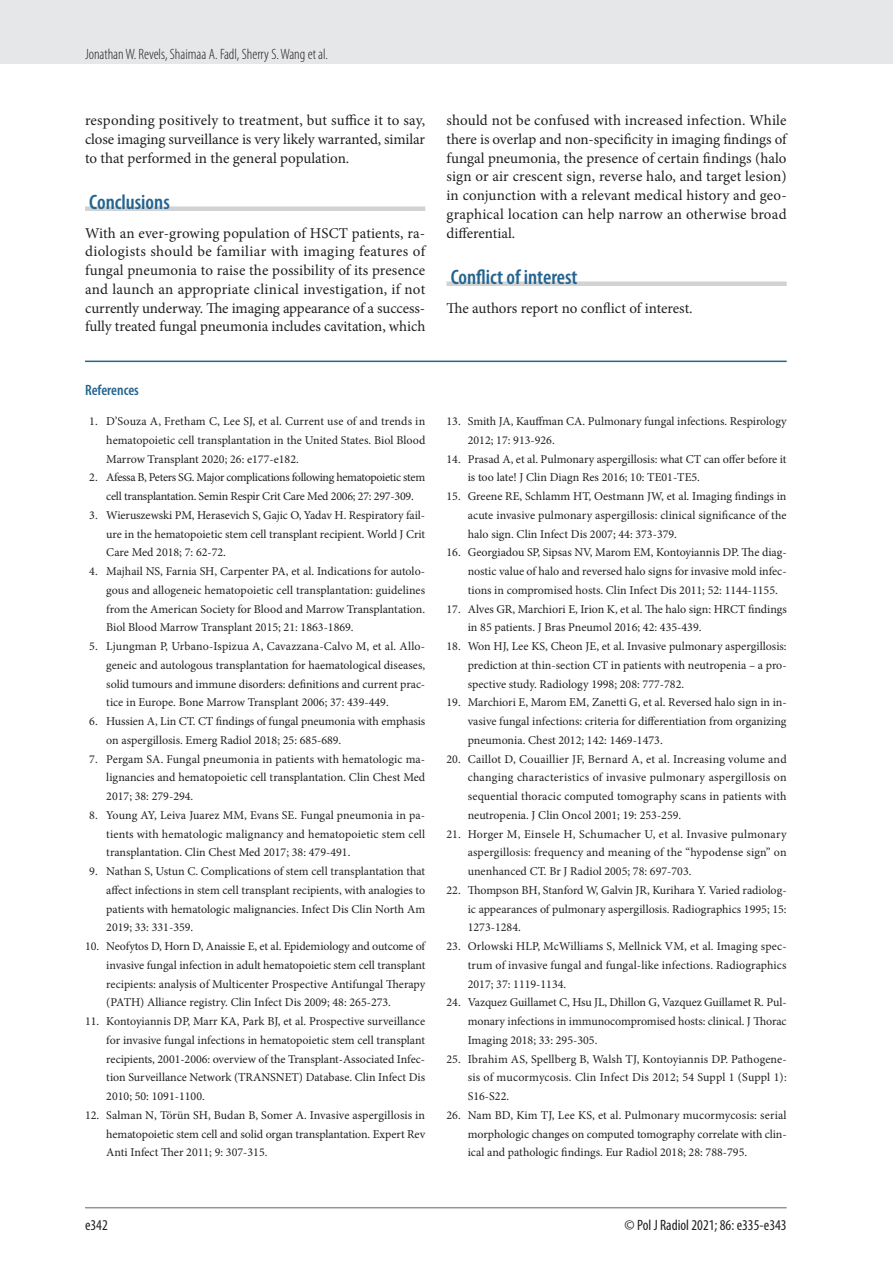
<style>
.page{position:relative;width:893px;height:1263px;background:#fff}
.page>*{position:absolute;margin:0;border:0;box-sizing:border-box;transform-origin:0 0}
.srodtytul_1{font:600 condensed 21px "Myriad Pro";color:#24648f}
.tekst_bez_wciecia{font:15px/18.8px "Minion Pro";color:#231f20;text-align:justify}
.tekst{font:15px/18.8px "Minion Pro";letter-spacing:-.005em;color:#231f20;text-align:justify}
.t1{font:300 condensed 15px "Myriad Pro";color:#231f20}
.t2{font:condensed 15px "Myriad Pro";color:#231f20}
.Pism{font:600 condensed 15px "Myriad Pro";color:#24648f}
.pismiennictwo_10{font:12px/18.8px "Minion Pro";color:#231f20;text-align:justify}
.pismiennictwo_10-2{font:12px/18.8px "Minion Pro";letter-spacing:-.025em;color:#231f20;text-align:center}
</style>
<div class="page">
<div style="left:0;top:0;width:893px;height:64px;background:#e6e7e9"></div>
<hr style="left:85px;top:1207px;width:702px;height:1px;background:#939598">
<div style="left:85px;top:206px;width:340px;height:5px;background:#d1d2d4"></div>
<div style="left:446px;top:281px;width:341px;height:5px;background:#d1d2d4"></div>
<hr style="left:85px;top:361px;width:702px;height:1px;background:#24648f">
<p class="t1" style="left:85px;top:45px;width:245px">Jonathan W. Revels, Shaimaa A. Fadl, Sherry S. Wang et al.</p>
<p class="tekst" style="left:85px;top:111px;width:342px">responding positively to treatment, but suffice it to say, close imaging surveillance is very likely warranted, similar to that performed in the general population.</p>
<p class="srodtytul_1" style="left:89px;top:189px;width:82px">Conclusions</p>
<p class="tekst_bez_wciecia" style="left:85px;top:223px;width:342px">With an ever-growing population of HSCT patients, ra&shy;diologists should be familiar with imaging features of fungal pneumonia to raise the possibility of its presence and launch an appropriate clinical investigation, if not currently underway. The imaging appearance of a success&shy;fully treated fungal pneumonia includes cavitation, which</p>
<p class="Pism" style="left:85px;top:381px;width:55px">References</p>
<p class="pismiennictwo_10" style="left:106px;top:412px;width:321px;text-indent:-17px">1. D’Souza A, Fretham C, Lee SJ, et al. Current use of and trends in hematopoietic cell transplantation in the United States. Biol Blood Marrow Transplant 2020; 26: e177-e182.</p>
<p class="pismiennictwo_10-2" style="left:89px;top:468px;width:337px">2. Afessa B, Peters SG. Major complications following hematopoietic stem cell transplantation. Semin Respir Crit Care Med 2006; 27: 297-309.</p>
<p class="pismiennictwo_10" style="left:106px;top:506px;width:320px;text-indent:-17px">3. Wieruszewski PM, Herasevich S, Gajic O, Yadav H. Respiratory fail&shy;ure in the hematopoietic stem cell transplant recipient. World J Crit Care Med 2018; 7: 62-72.</p>
<p class="pismiennictwo_10" style="left:106px;top:562px;width:320px;text-indent:-17px">4. Majhail NS, Farnia SH, Carpenter PA, et al. Indications for autolo&shy;gous and allogeneic hematopoietic cell transplantation: guidelines from the American Society for Blood and Marrow Transplantation.<br>Biol Blood Marrow Transplant 2015; 21: 1863-1869.</p>
<p class="pismiennictwo_10" style="left:106px;top:637px;width:320px;text-indent:-17px">5. Ljungman P, Urbano-Ispizua A, Cavazzana-Calvo M, et al. Allo&shy;geneic and autologous transplantation for haematological diseases, solid tumours and immune disorders: definitions and current prac&shy;tice in Europe. Bone Marrow Transplant 2006; 37: 439-449.</p>
<p class="pismiennictwo_10" style="left:106px;top:712px;width:321px;text-indent:-17px">6. Hussien A, Lin CT. CT findings of fungal pneumonia with emphasis on aspergillosis. Emerg Radiol 2018; 25: 685-689.</p>
<p class="pismiennictwo_10" style="left:106px;top:749px;width:320px;text-indent:-17px">7. Pergam SA. Fungal pneumonia in patients with hematologic ma&shy;lignancies and hematopoietic cell transplantation. Clin Chest Med 2017; 38: 279-294.</p>
<p class="pismiennictwo_10" style="left:106px;top:806px;width:320px;text-indent:-17px">8. Young AY, Leiva Juarez MM, Evans SE. Fungal pneumonia in pa&shy;tients with hematologic malignancy and hematopoietic stem cell transplantation. Clin Chest Med 2017; 38: 479-491.</p>
<p class="pismiennictwo_10" style="left:106px;top:862px;width:320px;text-indent:-17px">9. Nathan S, Ustun C. Complications of stem cell transplantation that affect infections in stem cell transplant recipients, with analogies to patients with hematologic malignancies. Infect Dis Clin North Am 2019; 33: 331-359.</p>
<p class="pismiennictwo_10" style="left:106px;top:937px;width:321px;text-indent:-21px">10. Neofytos D, Horn D, Anaissie E, et al. Epidemiology and outcome of invasive fungal infection in adult hematopoietic stem cell transplant recipients: analysis of Multicenter Prospective Antifungal Therapy (PATH) Alliance registry. Clin Infect Dis 2009; 48: 265-273.</p>
<p class="pismiennictwo_10" style="left:106px;top:1012px;width:320px;text-indent:-21px">11. Kontoyiannis DP, Marr KA, Park BJ, et al. Prospective surveillance for invasive fungal infections in hematopoietic stem cell transplant recipients, 2001-2006: overview of the Transplant-Associated Infec&shy;tion Surveillance Network (TRANSNET) Database. Clin Infect Dis 2010; 50: 1091-1100.</p>
<p class="pismiennictwo_10" style="left:106px;top:1106px;width:320px;text-indent:-21px">12. Salman N, Törün SH, Budan B, Somer A. Invasive aspergillosis in hematopoietic stem cell and solid organ transplantation. Expert Rev Anti Infect Ther 2011; 9: 307-315.</p>
<p class="tekst_bez_wciecia" style="left:446px;top:111px;width:342px">should not be confused with increased infection. While there is overlap and non-specificity in imaging findings of fungal pneumonia, the presence of certain findings (halo sign or air crescent sign, reverse halo, and target lesion) in conjunction with a relevant medical history and geo&shy;graphical location can help narrow an otherwise broad differential.</p>
<p class="srodtytul_1" style="left:451px;top:264px;width:128px">Conflict of interest</p>
<p class="tekst_bez_wciecia" style="left:446px;top:298px;width:248px">The authors report no conflict of interest.</p>
<p class="pismiennictwo_10" style="left:468px;top:412px;width:321px;text-indent:-21px">13. Smith JA, Kauffman CA. Pulmonary fungal infections. Respirology<br>2012; 17: 913-926.</p>
<p class="pismiennictwo_10" style="left:468px;top:449px;width:320px;text-indent:-21px">14. Prasad A, et al. Pulmonary aspergillosis: what CT can offer before it is too late! J Clin Diagn Res 2016; 10: TE01-TE5.</p>
<p class="pismiennictwo_10" style="left:468px;top:487px;width:320px;text-indent:-21px">15. Greene RE, Schlamm HT, Oestmann JW, et al. Imaging findings in acute invasive pulmonary aspergillosis: clinical significance of the halo sign. Clin Infect Dis 2007; 44: 373-379.</p>
<p class="pismiennictwo_10" style="left:468px;top:543px;width:320px;text-indent:-21px">16. Georgiadou SP, Sipsas NV, Marom EM, Kontoyiannis DP. The diag&shy;nostic value of halo and reversed halo signs for invasive mold infec&shy;tions in compromised hosts. Clin Infect Dis 2011; 52: 1144-1155.</p>
<p class="pismiennictwo_10" style="left:468px;top:599px;width:321px;text-indent:-21px">17. Alves GR, Marchiori E, Irion K, et al. The halo sign: HRCT findings in 85 patients. J Bras Pneumol 2016; 42: 435-439.</p>
<p class="pismiennictwo_10" style="left:468px;top:637px;width:320px;text-indent:-21px">18. Won HJ, Lee KS, Cheon JE, et al. Invasive pulmonary aspergillosis: prediction at thin-section CT in patients with neutropenia – a pro&shy;spective study. Radiology 1998; 208: 777-782.</p>
<p class="pismiennictwo_10" style="left:468px;top:693px;width:320px;text-indent:-21px">19. Marchiori E, Marom EM, Zanetti G, et al. Reversed halo sign in in&shy;vasive fungal infections: criteria for differentiation from organizing pneumonia. Chest 2012; 142: 1469-1473.</p>
<p class="pismiennictwo_10" style="left:468px;top:749px;width:320px;text-indent:-21px">20. Caillot D, Couaillier JF, Bernard A, et al. Increasing volume and changing characteristics of invasive pulmonary aspergillosis on sequential thoracic computed tomography scans in patients with neutropenia. J Clin Oncol 2001; 19: 253-259.</p>
<p class="pismiennictwo_10" style="left:468px;top:824px;width:320px;text-indent:-21px">21. Horger M, Einsele H, Schumacher U, et al. Invasive pulmonary aspergillosis: frequency and meaning of the “hypodense sign” on unenhanced CT. Br J Radiol 2005; 78: 697-703.</p>
<p class="pismiennictwo_10" style="left:468px;top:881px;width:320px;text-indent:-21px">22. Thompson BH, Stanford W, Galvin JR, Kurihara Y. Varied radiolog&shy;ic appearances of pulmonary aspergillosis. Radiographics 1995; 15:<br>1273-1284.</p>
<p class="pismiennictwo_10" style="left:468px;top:937px;width:320px;text-indent:-21px">23. Orlowski HLP, McWilliams S, Mellnick VM, et al. Imaging spec&shy;trum of invasive fungal and fungal-like infections. Radiographics 2017; 37: 1119-1134.</p>
<p class="pismiennictwo_10" style="left:468px;top:993px;width:320px;text-indent:-21px">24. Vazquez Guillamet C, Hsu JL, Dhillon G, Vazquez Guillamet R. Pul&shy;monary infections in immunocompromised hosts: clinical. J Thorac Imaging 2018; 33: 295-305.</p>
<p class="pismiennictwo_10" style="left:468px;top:1049px;width:320px;text-indent:-21px">25. Ibrahim AS, Spellberg B, Walsh TJ, Kontoyiannis DP. Pathogene&shy;sis of mucormycosis. Clin Infect Dis 2012; 54 Suppl 1 (Suppl 1):<br>S16-S22.</p>
<p class="pismiennictwo_10" style="left:468px;top:1106px;width:320px;text-indent:-21px">26. Nam BD, Kim TJ, Lee KS, et al. Pulmonary mucormycosis: serial morphologic changes on computed tomography correlate with clin&shy;ical and pathologic findings. Eur Radiol 2018; 28: 788-795.</p>
<p class="t2" style="left:85px;top:1216px;width:24px">e342</p>
<p class="t2" style="left:625px;top:1216px;width:164px">© Pol J Radiol 2021; 86: e335-e343</p>
</div>
